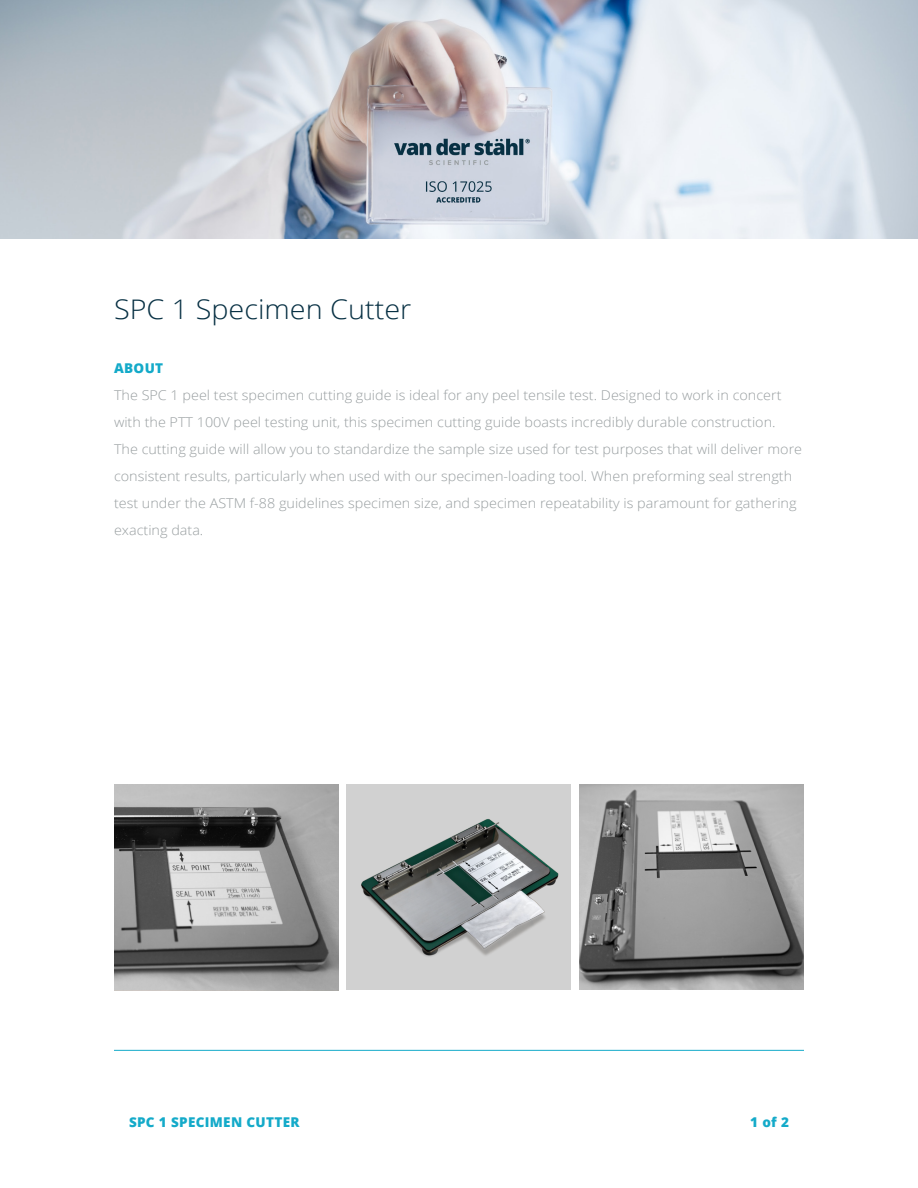
<style>
.page{position:relative;width:918px;height:1188px;background:#fff}
.page>*{position:absolute;margin:0;border:0;box-sizing:border-box;transform-origin:0 0}
.t1{font:300 27px "Open Sans";color:#083144;scale:1.07 1}
.t2{font:300 13.5px/27px "Open Sans";color:#989ea0;scale:1.07 1}
.t3{font:800 13.5px "Open Sans";letter-spacing:.025em;color:#14aac9}
</style>
<div class="page">
<hr style="left:114px;top:1050px;width:690px;height:1px;background:#14aac9">
<img style="left:0;top:0;width:917px;height:239px">
<svg style="left:579px;top:784px;width:225px;height:206px;background:#8f8f8f"></svg>
<svg style="left:114px;top:784px;width:225px;height:206px;background:#888"></svg>
<svg style="left:346px;top:784px;width:225px;height:206px;background:#b5b8b8"></svg>
<p class="t1" style="left:114px;top:291px;width:279px">SPC 1 Specimen Cutter</p>
<p class="t3" style="left:114px;top:358px;width:51px">ABOUT</p>
<p class="t2" style="left:114px;top:381px;width:645px">The SPC 1 peel test specimen cutting guide is ideal for any peel tensile test. Designed to work in concert with the PTT 100V peel testing unit, this specimen cutting guide boasts incredibly durable construction.<br>The cutting guide will allow you to standardize the sample size used for test purposes that will deliver more consistent results, particularly when used with our specimen-loading tool. When preforming seal strength test under the ASTM f-88 guidelines specimen size, and specimen repeatability is paramount for gathering exacting data.</p>
<p class="t3" style="left:129px;top:1112px;width:172px">SPC 1 SPECIMEN CUTTER</p>
<p class="t3" style="left:750px;top:1112px;width:40px">1 of 2</p>
</div>
